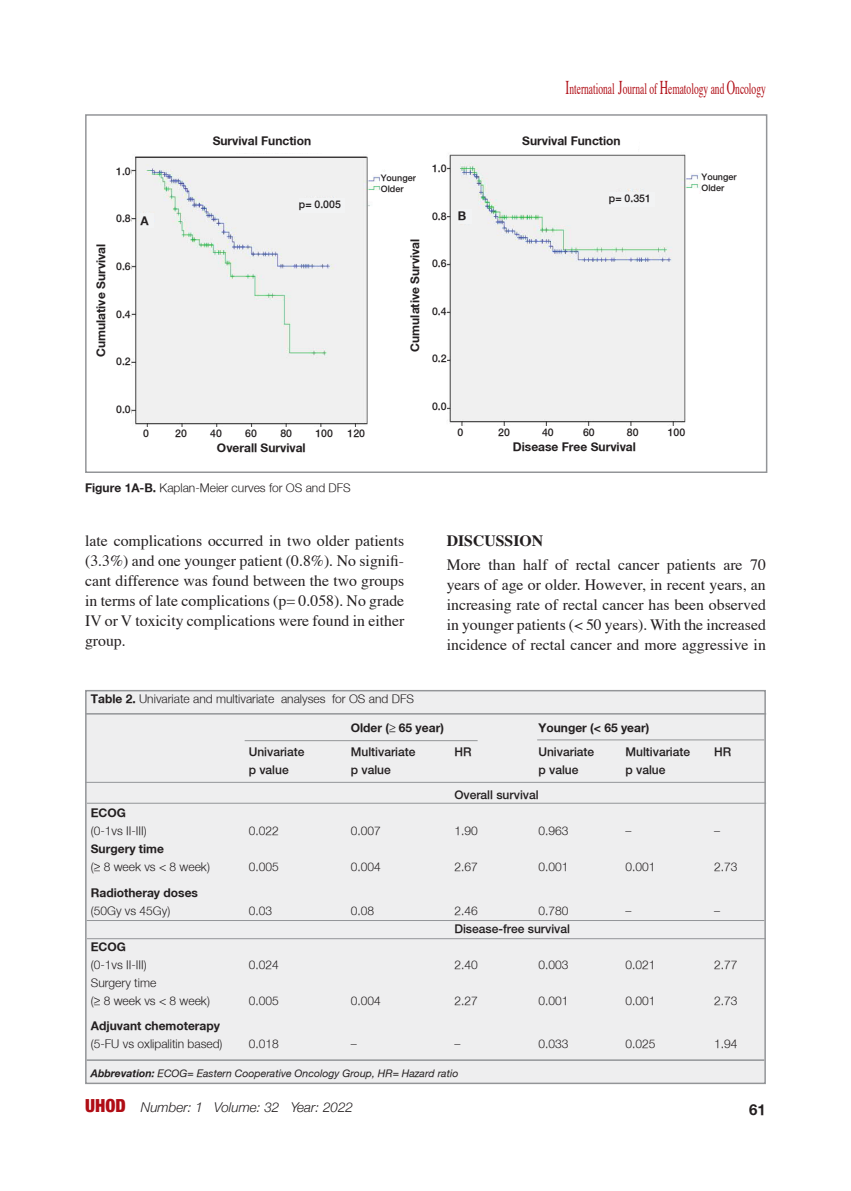
<style>
.page{position:relative;width:851px;height:1191px;background:#fff}
.page>*{position:absolute;margin:0;border:0;box-sizing:border-box;transform-origin:0 0}
.t1{font:15.9px "Times";color:#b00d15;scale:.6 1}
.t2{font:15.75px/20px "Times";color:#231f20;text-align:justify}
.t3{font:700 15.75px "Times";color:#231f20}
.t4{font:700 15px "Helvetica Neu";color:#231f20}
.t5{font:italic 300 13.5px "Helvetica Neue";color:#231f20}
.t6{font:300 12px "Helvetica Neu";color:#231f20}
.t7{font:700 12px "Helvetica Neu";color:#231f20}
.t8{font:500 12px "Helvetica Neu";color:#231f20}
.t9{font:500 10.5px "Helvetica Neu";color:#231f20}
.t10{font:italic 10.5px "Helvetica Neu";color:#231f20}
.t11{font:500 9px "Helvetica Neu";color:#231f20}
.s1{font-size:19.5px}
.s2{font-weight:700}
.s3{font-weight:900}
.s4{font-weight:900;font-style:normal;font-stretch:condensed;font-size:18px;color:#b00d15}
</style>
<div class="page">
<div style="left:86px;top:690px;width:679px;height:393px;background:#eeeeef"></div>
<div style="left:85px;top:690px;width:680px;height:394px;border:2px solid #939598"></div>
<img style="left:131px;top:156px;width:254px;height:271px">
<img style="left:447px;top:154px;width:254px;height:272px">
<div style="left:85px;top:114px;width:682px;height:359px;border:2px solid #939598"></div>
<hr style="left:135px;top:157px;width:231px;height:1px;background:#231f20">
<div style="left:381px;top:172px;width:37px;height:25px;background:#fff"></div>
<div style="left:609px;top:192px;width:45px;height:15px;background:#f2f3f4"></div>
<div style="left:299px;top:198px;width:45px;height:15px;background:#f2f3f4"></div>
<div style="left:458px;top:209px;width:13px;height:14px;background:#f2f3f4"></div>
<div style="left:140px;top:213px;width:14px;height:15px;background:#f2f3f4"></div>
<hr style="left:86px;top:713px;width:680px;height:1px;background:#939598">
<hr style="left:85px;top:782px;width:680px;height:1px;background:#939598">
<hr style="left:87px;top:803px;width:679px;height:1px;background:#939598">
<hr style="left:87px;top:920px;width:677px;height:1px;background:#939598">
<hr style="left:87px;top:938px;width:678px;height:1px;background:#939598">
<hr style="left:244px;top:740px;width:233px;height:1px;background:#939598">
<hr style="left:537px;top:739px;width:227px;height:1px;background:#939598">
<hr style="left:87px;top:1059px;width:677px;height:1px;background:#939598">
<p class="t1" style="left:565px;top:78px;width:335px"><span class="s1">I</span>nternational <span class="s1">J</span>ournal of <span class="s1">H</span>ematology and <span class="s1">O</span>ncology</p>
<p class="t7" style="left:213px;top:133px;width:100px">Survival Function</p>
<p class="t7" style="left:522px;top:133px;width:100px">Survival Function</p>
<p class="t11" style="left:381px;top:172px;width:37px">Younger</p>
<p class="t11" style="left:381px;top:183px;width:24px">Older</p>
<p class="t9" style="left:432px;top:162px;width:16px">1.0</p>
<p class="t9" style="left:432px;top:210px;width:16px">0.8</p>
<p class="t9" style="left:432px;top:257px;width:16px">0.6</p>
<p class="t9" style="left:432px;top:305px;width:16px">0.4</p>
<p class="t9" style="left:432px;top:352px;width:16px">0.2</p>
<p class="t9" style="left:432px;top:400px;width:16px">0.0</p>
<p class="t9" style="left:116px;top:165px;width:16px">1.0</p>
<p class="t9" style="left:116px;top:212px;width:16px">0.8</p>
<p class="t9" style="left:116px;top:260px;width:16px">0.6</p>
<p class="t9" style="left:116px;top:307px;width:16px">0.4</p>
<p class="t9" style="left:116px;top:355px;width:16px">0.2</p>
<p class="t9" style="left:116px;top:403px;width:16px">0.0</p>
<p class="t9" style="left:609px;top:192px;width:43px">p= 0.351</p>
<p class="t9" style="left:299px;top:198px;width:43px">p= 0.005</p>
<p class="t7" style="left:458px;top:209px;width:10px">B</p>
<p class="t7" style="left:140px;top:213px;width:10px">A</p>
<p class="t7" style="left:94px;top:357px;width:114px;rotate:-90deg">Cumulative Survival</p>
<p class="t7" style="left:407px;top:351px;width:114px;rotate:-90deg">Cumulative Survival</p>
<p class="t9" style="left:143px;top:427px;width:7px">0</p>
<p class="t9" style="left:175px;top:427px;width:13px">20</p>
<p class="t9" style="left:210px;top:427px;width:13px">40</p>
<p class="t9" style="left:245px;top:427px;width:13px">60</p>
<p class="t9" style="left:280px;top:427px;width:13px">80</p>
<p class="t9" style="left:315px;top:427px;width:19px">100</p>
<p class="t9" style="left:347px;top:427px;width:19px">120</p>
<p class="t7" style="left:217px;top:440px;width:90px">Overall Survival</p>
<p class="t6" style="left:85px;top:481px;width:267px"><span class="s2">Figure 1A-B.</span> Kaplan-Meier curves for OS and DFS</p>
<p class="t9" style="left:457px;top:426px;width:7px">0</p>
<p class="t9" style="left:498px;top:426px;width:13px">20</p>
<p class="t9" style="left:542px;top:426px;width:13px">40</p>
<p class="t9" style="left:583px;top:426px;width:13px">60</p>
<p class="t9" style="left:626px;top:426px;width:13px">80</p>
<p class="t9" style="left:667px;top:426px;width:19px">100</p>
<p class="t7" style="left:513px;top:439px;width:124px">Disease Free Survival</p>
<p class="t11" style="left:701px;top:171px;width:37px">Younger</p>
<p class="t11" style="left:701px;top:182px;width:24px">Older</p>
<p class="t2" style="left:85px;top:531px;width:320px">late complications occurred in two older patients (3.3%) and one younger patient (0.8%). No signifi&shy;cant difference was found between the two groups in terms of late complications (p= 0.058). No grade IV or V toxicity complications were found in either group.</p>
<p class="t3" style="left:446px;top:530px;width:98px">DISCUSSION</p>
<p class="t2" style="left:446px;top:556px;width:320px">More than half of rectal cancer patients are 70 years of age or older. However, in recent years, an increasing rate of rectal cancer has been observed in younger patients (&lt; 50 years). With the increased incidence of rectal cancer and more aggressive in</p>
<p class="t6" style="left:91px;top:691px;width:324px"><span class="s2">Table 2.</span> Univariate and multivariate analyses for OS and DFS</p>
<p class="t7" style="left:351px;top:720px;width:95px">Older (≥ 65 year)</p>
<p class="t7" style="left:538px;top:720px;width:112px">Younger (&lt; 65 year)</p>
<p class="t8" style="left:249px;top:744px;width:57px">Univariate</p>
<p class="t8" style="left:351px;top:744px;width:66px">Multivariate</p>
<p class="t8" style="left:454px;top:744px;width:19px">HR</p>
<p class="t8" style="left:538px;top:744px;width:57px">Univariate</p>
<p class="t8" style="left:625px;top:744px;width:66px">Multivariate</p>
<p class="t8" style="left:714px;top:744px;width:19px">HR</p>
<p class="t8" style="left:249px;top:762px;width:42px">p value</p>
<p class="t8" style="left:351px;top:762px;width:42px">p value</p>
<p class="t8" style="left:538px;top:762px;width:42px">p value</p>
<p class="t8" style="left:625px;top:762px;width:42px">p value</p>
<p class="t8" style="left:454px;top:787px;width:86px">Overall survival</p>
<p class="t7" style="left:91px;top:805px;width:37px">ECOG</p>
<p class="t6" style="left:91px;top:823px;width:57px">(0-1vs II-III)</p>
<p class="t6" style="left:249px;top:823px;width:32px">0.022</p>
<p class="t6" style="left:351px;top:823px;width:32px">0.007</p>
<p class="t6" style="left:454px;top:823px;width:25px">1.90</p>
<p class="t6" style="left:538px;top:823px;width:32px">0.963</p>
<p class="t6" style="left:625px;top:823px;width:7px">–</p>
<p class="t6" style="left:714px;top:823px;width:7px">–</p>
<p class="t7" style="left:91px;top:841px;width:75px">Surgery time</p>
<p class="t6" style="left:91px;top:859px;width:120px">(≥ 8 week vs &lt; 8 week)</p>
<p class="t6" style="left:249px;top:859px;width:32px">0.005</p>
<p class="t6" style="left:351px;top:859px;width:32px">0.004</p>
<p class="t6" style="left:454px;top:859px;width:25px">2.67</p>
<p class="t6" style="left:538px;top:859px;width:32px">0.001</p>
<p class="t6" style="left:625px;top:859px;width:32px">0.001</p>
<p class="t6" style="left:714px;top:859px;width:25px">2.73</p>
<p class="t7" style="left:91px;top:885px;width:109px">Radiotheray doses</p>
<p class="t6" style="left:91px;top:903px;width:81px">(50Gy vs 45Gy)</p>
<p class="t6" style="left:249px;top:903px;width:25px">0.03</p>
<p class="t6" style="left:351px;top:903px;width:25px">0.08</p>
<p class="t6" style="left:454px;top:903px;width:25px">2.46</p>
<p class="t6" style="left:538px;top:903px;width:32px">0.780</p>
<p class="t6" style="left:625px;top:903px;width:7px">–</p>
<p class="t6" style="left:714px;top:903px;width:7px">–</p>
<p class="t8" style="left:454px;top:921px;width:117px">Disease-free survival</p>
<p class="t7" style="left:91px;top:939px;width:37px">ECOG</p>
<p class="t6" style="left:91px;top:957px;width:57px">(0-1vs II-III)</p>
<p class="t6" style="left:249px;top:957px;width:32px">0.024</p>
<p class="t6" style="left:454px;top:957px;width:25px">2.40</p>
<p class="t6" style="left:538px;top:957px;width:32px">0.003</p>
<p class="t6" style="left:625px;top:957px;width:32px">0.021</p>
<p class="t6" style="left:714px;top:957px;width:25px">2.77</p>
<p class="t6" style="left:91px;top:975px;width:67px">Surgery time</p>
<p class="t6" style="left:91px;top:993px;width:120px">(≥ 8 week vs &lt; 8 week)</p>
<p class="t6" style="left:249px;top:993px;width:32px">0.005</p>
<p class="t6" style="left:351px;top:993px;width:32px">0.004</p>
<p class="t6" style="left:454px;top:993px;width:25px">2.27</p>
<p class="t6" style="left:538px;top:993px;width:32px">0.001</p>
<p class="t6" style="left:625px;top:993px;width:32px">0.001</p>
<p class="t6" style="left:714px;top:993px;width:25px">2.73</p>
<p class="t7" style="left:91px;top:1018px;width:131px">Adjuvant chemoterapy</p>
<p class="t6" style="left:91px;top:1036px;width:133px">(5-FU vs oxlipalitin based)</p>
<p class="t6" style="left:249px;top:1036px;width:32px">0.018</p>
<p class="t6" style="left:351px;top:1036px;width:7px">–</p>
<p class="t6" style="left:454px;top:1036px;width:7px">–</p>
<p class="t6" style="left:538px;top:1036px;width:32px">0.033</p>
<p class="t6" style="left:625px;top:1036px;width:32px">0.025</p>
<p class="t6" style="left:714px;top:1036px;width:25px">1.94</p>
<p class="t10" style="left:91px;top:1066px;width:369px"><span class="s3">Abbrevation:</span> ECOG= Eastern Cooperative Oncology Group, HR= Hazard ratio</p>
<p class="t5" style="left:85px;top:1096px;width:269px"><span class="s4">UHOD</span> Number: 1 Volume: 32 Year: 2022</p>
<p class="t4" style="left:749px;top:1100px;width:18px">61</p>
</div>
